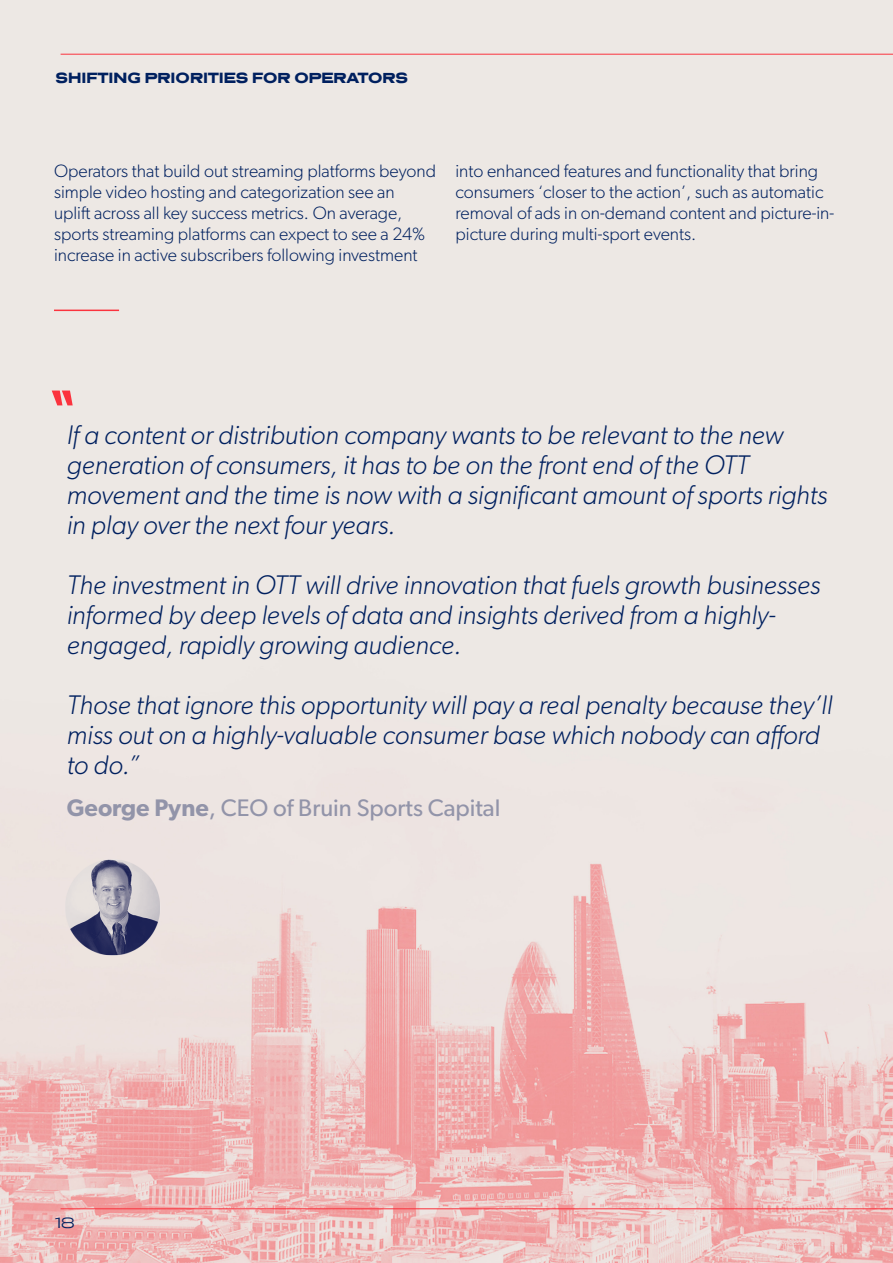
<style>
.page{position:relative;width:893px;height:1263px;background:#fff}
.page>*{position:absolute;margin:0;border:0;box-sizing:border-box;transform-origin:0 0}
.t1{font:60px "Presicav Tight Hv";color:#fb333e}
.CEO_Quotes{font:italic 300 27px/30px "Gibson";color:#00205f}
.Quote_Author{font:24px "Gibson";color:#9294a9}
.Paragraph_Text_01{font:300 18px/21px "Gibson";color:#00205f}
.Section_Title{font:15px "Presicav Tight Hv";color:#00205f}
.t2{font:15px "Presicav Tight Lt";color:#00205f}
.s1{font-weight:600}
</style>
<div class="page">
<img style="left:0;top:0;width:893px;height:1263px">
<hr style="left:61px;top:1208px;width:832px;height:1px;background:#fb333e">
<hr style="left:61px;top:54px;width:832px;height:1px;background:#fb333e">
<img style="left:62px;top:858px;width:100px;height:100px">
<hr style="left:54px;top:310px;width:65px;height:1px;background:#fb333e">
<p class="Section_Title" style="left:56px;top:69px;width:354px">SHIFTING PRIORITIES FOR OPERATORS</p>
<p class="Paragraph_Text_01" style="left:54px;top:160px;width:384px">Operators that build out streaming platforms beyond simple video hosting and categorization see an<br>uplift across all key success metrics. On average, sports streaming platforms can expect to see a 24% increase in active subscribers following investment</p>
<p class="Paragraph_Text_01" style="left:455px;top:160px;width:380px">into enhanced features and functionality that bring consumers ‘closer to the action’, such as automatic removal of ads in on-demand content and picture-in&shy;picture during multi-sport events.</p>
<p class="t1" style="left:51px;top:374px;width:24px">“</p>
<p class="CEO_Quotes" style="left:67px;top:419px;width:762px">If a content or distribution company wants to be relevant to the new generation of consumers, it has to be on the front end of the OTT movement and the time is now with a significant amount of sports rights in play over the next four years.</p>
<p class="CEO_Quotes" style="left:67px;top:569px;width:755px">The investment in OTT will drive innovation that fuels growth businesses informed by deep levels of data and insights derived from a highly&shy;engaged, rapidly growing audience.</p>
<p class="CEO_Quotes" style="left:67px;top:689px;width:767px">Those that ignore this opportunity will pay a real penalty because they’ll miss out on a highly-valuable consumer base which nobody can afford to do.”</p>
<p class="Quote_Author" style="left:67px;top:793px;width:435px"><span class="s1">George Pyne</span>, CEO of Bruin Sports Capital</p>
<p class="t2" style="left:55px;top:1213px;width:21px">18</p>
</div>
